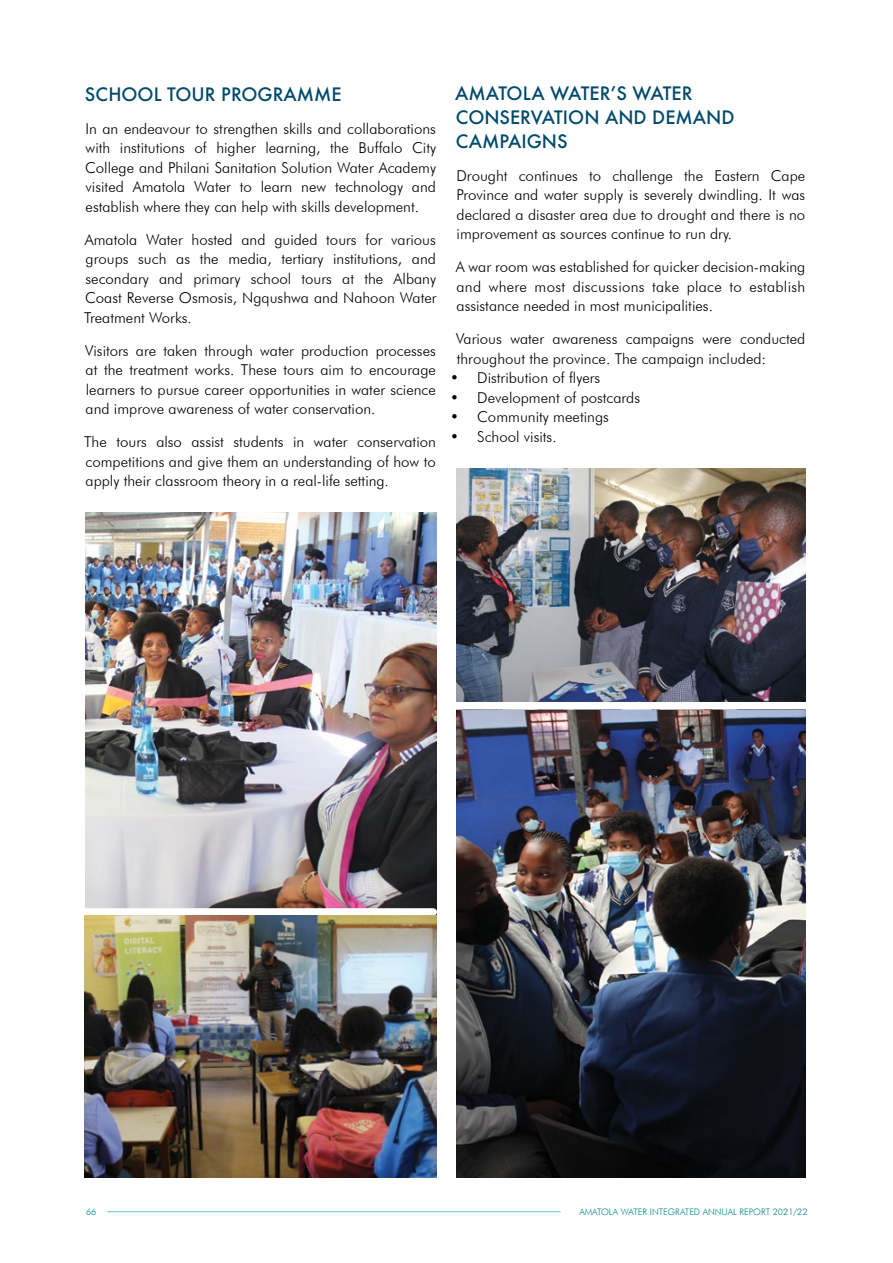
<style>
.page{position:relative;width:893px;height:1263px;background:#fff}
.page>*{position:absolute;margin:0;border:0;box-sizing:border-box;transform-origin:0 0}
.t1{font:500 18px/24px "Futura";color:#004a6b}
.t2{font:300 15px/19.5px "Futura BT";color:#000;text-align:justify}
.t3{font:300 9px "Futura BT";color:#01878d}
</style>
<div class="page">
<img style="left:456px;top:709px;width:350px;height:469px">
<img style="left:456px;top:468px;width:350px;height:234px">
<img style="left:85px;top:512px;width:352px;height:666px">
<div style="left:60px;top:908px;width:373px;height:8px;background:#fff"></div>
<hr style="left:107px;top:1211px;width:454px;height:1px;background:#67c7c4">
<p class="t1" style="left:85px;top:82px;width:258px">SCHOOL TOUR PROGRAMME</p>
<p class="t2" style="left:85px;top:118px;width:352px">In an endeavour to strengthen skills and collaborations with institutions of higher learning, the Buffalo City College and Philani Sanitation Solution Water Academy visited Amatola Water to learn new technology and establish where they can help with skills development.</p>
<p class="t2" style="left:84px;top:229px;width:354px">Amatola Water hosted and guided tours for various groups such as the media, tertiary institutions, and secondary and primary school tours at the Albany Coast Reverse Osmosis, Ngqushwa and Nahoon Water Treatment Works.</p>
<p class="t2" style="left:85px;top:340px;width:352px">Visitors are taken through water production processes at the treatment works. These tours aim to encourage learners to pursue career opportunities in water science and improve awareness of water conservation.</p>
<p class="t2" style="left:84px;top:432px;width:353px">The tours also assist students in water conservation competitions and give them an understanding of how to apply their classroom theory in a real-life setting.</p>
<p class="t1" style="left:455px;top:81px;width:281px">AMATOLA WATER’S WATER<br>CONSERVATION AND DEMAND<br>CAMPAIGNS</p>
<p class="t2" style="left:456px;top:166px;width:350px">Drought continues to challenge the Eastern Cape Province and water supply is severely dwindling. It was declared a disaster area due to drought and there is no improvement as sources continue to run dry.</p>
<p class="t2" style="left:456px;top:257px;width:351px">A war room was established for quicker decision-making and where most discussions take place to establish assistance needed in most municipalities.</p>
<p class="t2" style="left:456px;top:329px;width:351px">Various water awareness campaigns were conducted throughout the province. The campaign included:</p>
<p class="t2" style="left:450px;top:368px;width:152px">• Distribution of flyers</p>
<p class="t2" style="left:450px;top:388px;width:192px">• Development of postcards</p>
<p class="t2" style="left:450px;top:407px;width:160px">• Community meetings</p>
<p class="t2" style="left:450px;top:427px;width:108px">• School visits.</p>
<p class="t3" style="left:86px;top:1206px;width:12px">66</p>
<p class="t3" style="left:579px;top:1206px;width:230px">AMATOLA WATER INTEGRATED ANNUAL REPORT 2021/22</p>
</div>
